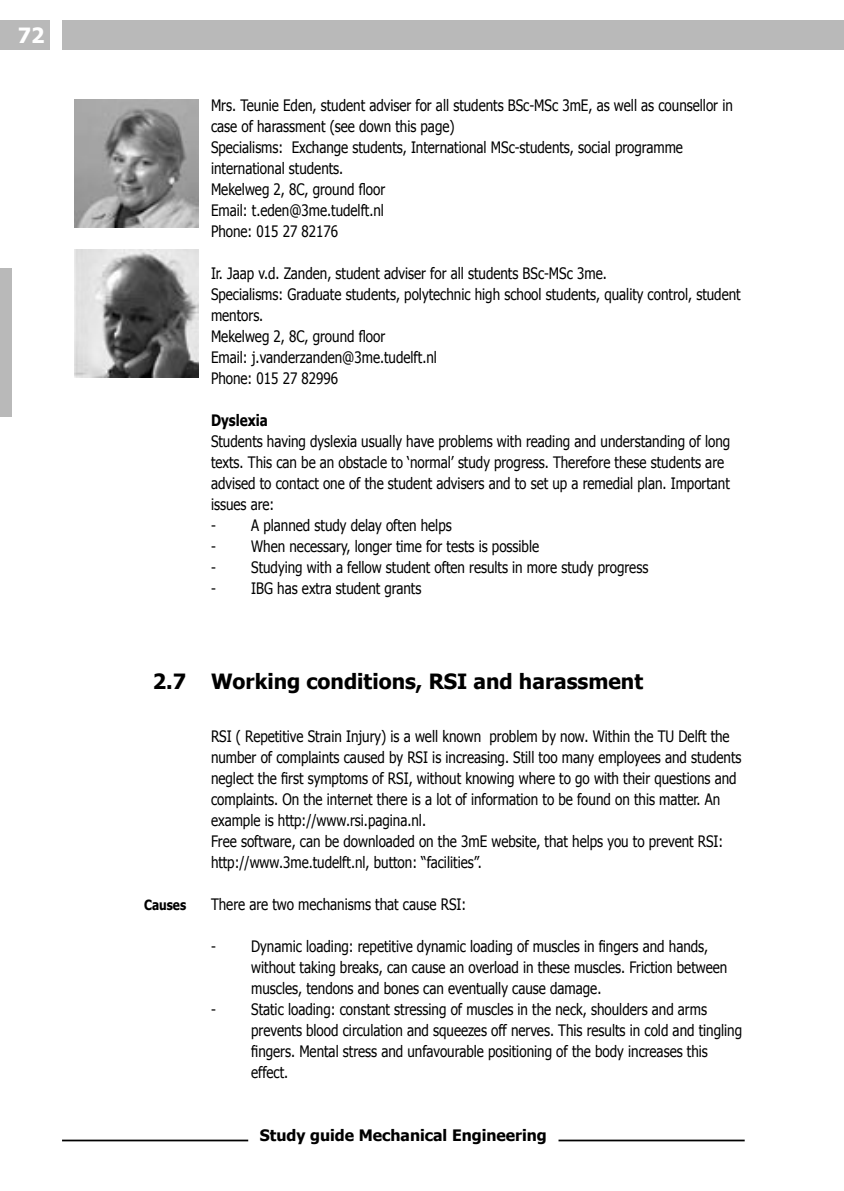
<style>
.page{position:relative;width:844px;height:1191px;background:#fff}
.page>*{position:absolute;margin:0;border:0;box-sizing:border-box;transform-origin:0 0}
.Par_titels{font:700 21px "Tahoma";color:#000}
.t1{font:700 21px "Tahoma";color:#fff}
.Standaard{font:15.75px/21px "Tahoma";color:#000;scale:.85 1}
.Standaard-2{font:700 15.75px "Tahoma";color:#000}
.Standaard-3{font:700 15.75px "Tahoma";color:#000;scale:.85 1}
.Standaard-4{font:700 14px "Tahoma";color:#000;scale:.85 1}
</style>
<div class="page">
<div style="left:0;top:268px;width:12px;height:149px;background:#b9b9b9"></div>
<div style="left:0;top:20px;width:50px;height:30px;background:#b9b9b9"></div>
<div style="left:62px;top:20px;width:781px;height:30px;background:#b9b9b9"></div>
<hr style="left:62px;top:1139px;width:186px;height:2px;background:#000">
<hr style="left:558px;top:1139px;width:186px;height:2px;background:#000">
<hr style="left:843px;top:20px;width:1px;height:30px;background:#b9b9b9">
<img style="left:74px;top:99px;width:124px;height:128px">
<img style="left:74px;top:249px;width:124px;height:128px">
<h1 class="t1" style="left:18px;top:22px;width:28px">72</h1>
<p class="Standaard" style="left:211px;top:95px;width:615px">Mrs. Teunie Eden, student adviser for all students BSc-MSc 3mE, as well as counsellor in case of harassment (see down this page)</p>
<p class="Standaard" style="left:211px;top:137px;width:556px">Specialisms: Exchange students, International MSc-students, social programme international students.</p>
<p class="Standaard" style="left:211px;top:179px;width:206px">Mekelweg 2, 8C, ground floor</p>
<p class="Standaard" style="left:211px;top:200px;width:205px">Email: t.eden@3me.tudelft.nl</p>
<p class="Standaard" style="left:211px;top:221px;width:151px">Phone: 015 27 82176</p>
<p class="Standaard" style="left:211px;top:263px;width:467px">Ir. Jaap v.d. Zanden, student adviser for all students BSc-MSc 3me.</p>
<p class="Standaard" style="left:211px;top:284px;width:624px">Specialisms: Graduate students, polytechnic high school students, quality control, student mentors.</p>
<p class="Standaard" style="left:211px;top:326px;width:267px">Mekelweg 2, 8C, ground floor<br>Email: j.vanderzanden@3me.tudelft.nl<br>Phone: 015 27 82996</p>
<p class="Standaard-3" style="left:211px;top:411px;width:68px">Dyslexia</p>
<p class="Standaard" style="left:211px;top:431px;width:612px">Students having dyslexia usually have problems with reading and understanding of long texts. This can be an obstacle to ‘normal’ study progress. Therefore these students are advised to contact one of the student advisers and to set up a remedial plan. Important issues are:</p>
<p class="Standaard" style="left:211px;top:515px;width:284px">- A planned study delay often helps</p>
<p class="Standaard" style="left:211px;top:536px;width:387px">- When necessary, longer time for tests is possible</p>
<p class="Standaard" style="left:211px;top:557px;width:516px">- Studying with a fellow student often results in more study progress</p>
<p class="Standaard" style="left:211px;top:578px;width:249px">- IBG has extra student grants</p>
<p class="Par_titels" style="left:153px;top:668px;width:491px">2.7 Working conditions, RSI and harassment</p>
<p class="Standaard" style="left:211px;top:725px;width:625px">RSI ( Repetitive Strain Injury) is a well known problem by now. Within the TU Delft the number of complaints caused by RSI is increasing. Still too many employees and students neglect the first symptoms of RSI, without knowing where to go with their questions and complaints. On the internet there is a lot of information to be found on this matter. An example is http://www.rsi.pagina.nl.</p>
<p class="Standaard" style="left:211px;top:830px;width:604px">Free software, can be downloaded on the 3mE website, that helps you to prevent RSI: http://www.3me.tudelft.nl, button: “facilities”.</p>
<p class="Standaard-4" style="left:144px;top:895px;width:51px">Causes</p>
<p class="Standaard" style="left:211px;top:893px;width:302px">There are two mechanisms that cause RSI:</p>
<p class="Standaard" style="left:251px;top:935px;width:561px;text-indent:-40px">- Dynamic loading: repetitive dynamic loading of muscles in fingers and hands, without taking breaks, can cause an overload in these muscles. Friction between muscles, tendons and bones can eventually cause damage.</p>
<p class="Standaard" style="left:251px;top:998px;width:579px;text-indent:-40px">- Static loading: constant stressing of muscles in the neck, shoulders and arms prevents blood circulation and squeezes off nerves. This results in cold and tingling fingers. Mental stress and unfavourable positioning of the body increases this effect.</p>
<p class="Standaard-2" style="left:260px;top:1125px;width:288px">Study guide Mechanical Engineering</p>
</div>
